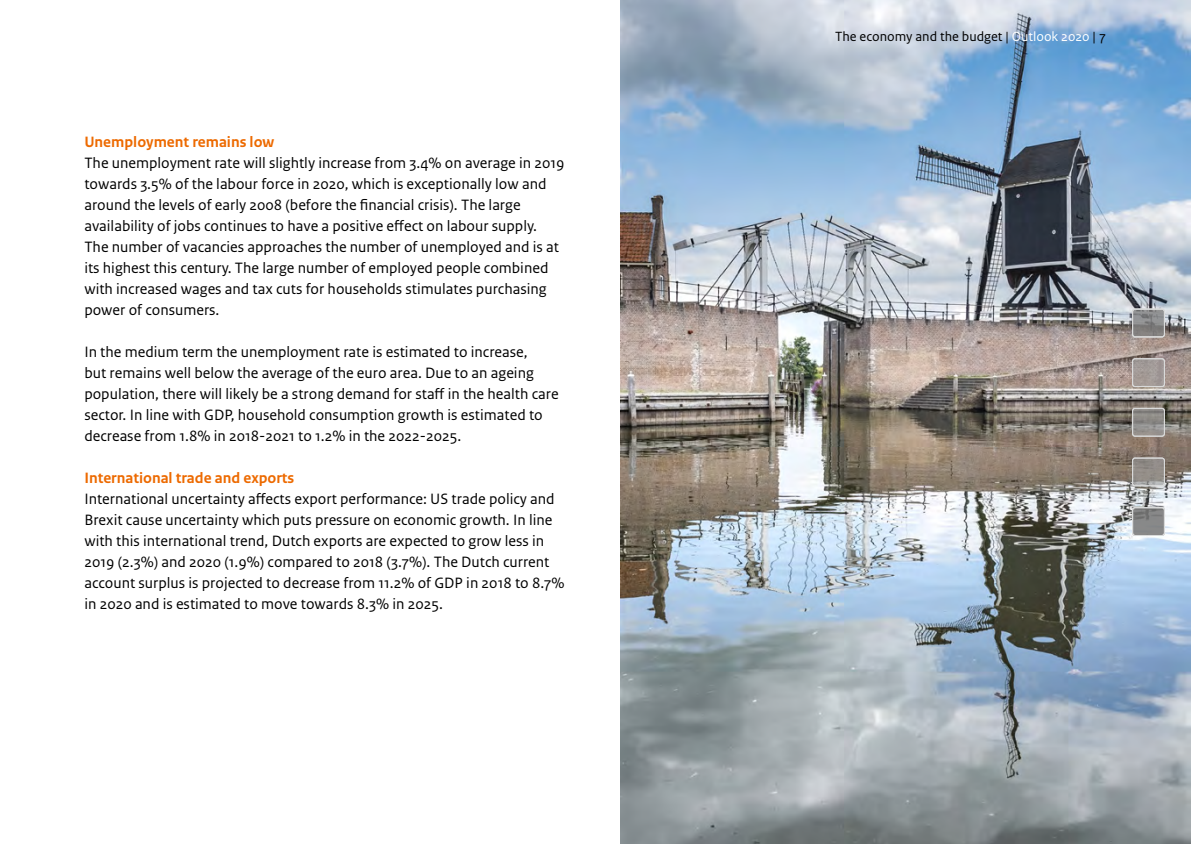
<style>
.page{position:relative;width:1191px;height:844px;background:#fff}
.page>*{position:absolute;margin:0;border:0;box-sizing:border-box;transform-origin:0 0}
.t1{font:15.75px/21px "Rijksoverheid Sans Text";color:#000}
.t2{font:700 15.75px "Rijksoverheid Sans Text";color:#ed6a00}
.t3{font:14px "Rijksoverheid Sans Text";color:#000}
.s1{color:#fff}
</style>
<div class="page">
<img style="left:620px;top:0;width:571px;height:843px">
<svg style="left:1132px;top:309px;width:32px;height:28px"></svg>
<div style="left:1132px;top:308px;width:32px;height:29px;border:1px solid #d9dada;border-radius:2px"></div>
<div style="left:1132px;top:358px;width:32px;height:28px;background:#a29a97;border-radius:2px"></div>
<div style="left:1132px;top:358px;width:32px;height:29px;border:1px solid #d9dada;border-radius:2px"></div>
<svg style="left:1132px;top:408px;width:32px;height:28px"></svg>
<div style="left:1132px;top:408px;width:32px;height:28px;border:1px solid #d9dada;border-radius:2px"></div>
<svg style="left:1132px;top:458px;width:32px;height:27px"></svg>
<div style="left:1132px;top:457px;width:32px;height:29px;border:1px solid #d9dada;border-radius:2px"></div>
<svg style="left:1132px;top:507px;width:32px;height:28px"></svg>
<div style="left:1132px;top:507px;width:32px;height:28px;border:1px solid #d9dada;border-radius:2px"></div>
<p class="t2" style="left:84px;top:133px;width:191px">Unemployment remains low</p>
<p class="t1" style="left:84px;top:153px;width:482px">The unemployment rate will slightly increase from 3.4% on average in 2019 towards 3.5% of the labour force in 2020, which is exceptionally low and around the levels of early 2008 (before the financial crisis). The large availability of jobs continues to have a positive effect on labour supply.<br>The number of vacancies approaches the number of unemployed and is at its highest this century. The large number of employed people combined with increased wages and tax cuts for households stimulates purchasing power of consumers.</p>
<p class="t1" style="left:84px;top:342px;width:476px">In the medium term the unemployment rate is estimated to increase,<br>but remains well below the average of the euro area. Due to an ageing population, there will likely be a strong demand for staff in the health care sector. In line with GDP, household consumption growth is estimated to decrease from 1.8% in 2018-2021 to 1.2% in the 2022-2025.</p>
<p class="t2" style="left:84px;top:469px;width:211px">International trade and exports</p>
<p class="t1" style="left:84px;top:489px;width:482px">International uncertainty affects export performance: US trade policy and Brexit cause uncertainty which puts pressure on economic growth. In line with this international trend, Dutch exports are expected to grow less in 2019 (2.3%) and 2020 (1.9%) compared to 2018 (3.7%). The Dutch current account surplus is projected to decrease from 11.2% of GDP in 2018 to 8.7% in 2020 and is estimated to move towards 8.3% in 2025.</p>
<p class="t3" style="left:835px;top:28px;width:272px">The economy and the budget | <span class="s1">Outlook 2020</span> | 7</p>
</div>
